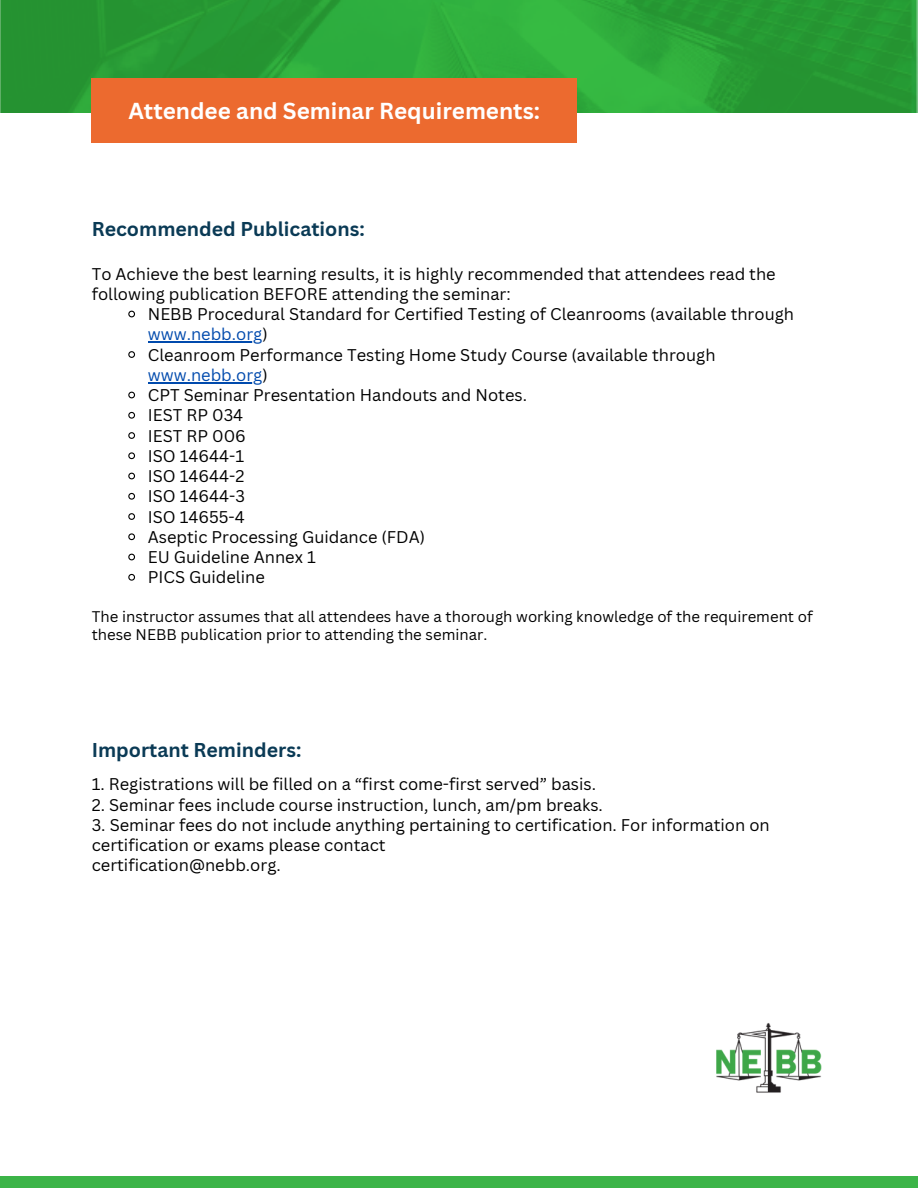
<style>
.page{position:relative;width:918px;height:1188px;background:#fff}
.page>*{position:absolute;margin:0;border:0;box-sizing:border-box;transform-origin:0 0}
.t1{font:700 22.5px "Canva Sans";color:#fff}
.t2{font:700 19.5px "Canva Sans";color:#0a3a55}
.t3{font:16.5px/20.2px "Canva Sans";color:#000}
.t4{font:15px/18px "Canva Sans";color:#000}
.s1{color:#004aad}
</style>
<div class="page">
<div style="left:0;top:1177px;width:918px;height:11px;background:#3cb448"></div>
<img style="left:0;top:0;width:918px;height:112px">
<div style="left:92px;top:78px;width:485px;height:65px;background:#ec6a2f"></div>
<svg style="left:128px;top:310px;width:7px;height:8px"></svg>
<hr style="left:148px;top:342px;width:114px;height:1px;background:#004aad">
<svg style="left:128px;top:351px;width:7px;height:7px"></svg>
<hr style="left:148px;top:382px;width:114px;height:1px;background:#004aad">
<svg style="left:128px;top:391px;width:7px;height:8px"></svg>
<svg style="left:128px;top:411px;width:7px;height:8px"></svg>
<svg style="left:128px;top:432px;width:7px;height:7px"></svg>
<svg style="left:128px;top:452px;width:7px;height:8px"></svg>
<svg style="left:128px;top:472px;width:7px;height:8px"></svg>
<svg style="left:128px;top:492px;width:7px;height:8px"></svg>
<svg style="left:128px;top:513px;width:7px;height:7px"></svg>
<svg style="left:128px;top:533px;width:7px;height:8px"></svg>
<svg style="left:128px;top:553px;width:7px;height:8px"></svg>
<svg style="left:128px;top:573px;width:7px;height:8px"></svg>
<img style="left:716px;top:1023px;width:106px;height:70px">
<p class="t1" style="left:128px;top:95px;width:413px">Attendee and Seminar Requirements:</p>
<h1 class="t2" style="left:92px;top:215px;width:275px">Recommended Publications:</h1>
<h2 class="t3" style="left:92px;top:263px;width:686px">To Achieve the best learning results, it is highly recommended that attendees read the following publication BEFORE attending the seminar:</h2>
<p class="t3" style="left:148px;top:304px;width:648px">NEBB Procedural Standard for Certified Testing of Cleanrooms (available through</p>
<p class="t3" style="left:148px;top:324px;width:569px"><span class="s1">www.nebb.org</span>)<br>Cleanroom Performance Testing Home Study Course (available through</p>
<p class="t3" style="left:148px;top:364px;width:381px"><span class="s1">www.nebb.org</span>)<br>CPT Seminar Presentation Handouts and Notes.<br>IEST RP 034</p>
<p class="t3" style="left:148px;top:425px;width:100px">IEST RP 006</p>
<p class="t3" style="left:148px;top:445px;width:98px">ISO 14644-1</p>
<p class="t3" style="left:148px;top:466px;width:98px">ISO 14644-2</p>
<p class="t3" style="left:148px;top:486px;width:99px">ISO 14644-3</p>
<p class="t3" style="left:148px;top:506px;width:99px">ISO 14655-4</p>
<p class="t3" style="left:148px;top:526px;width:279px">Aseptic Processing Guidance (FDA)</p>
<p class="t3" style="left:148px;top:547px;width:169px">EU Guideline Annex 1</p>
<p class="t3" style="left:148px;top:567px;width:119px">PICS Guideline</p>
<p class="t4" style="left:92px;top:607px;width:723px">The instructor assumes that all attendees have a thorough working knowledge of the requirement of these NEBB publication prior to attending the seminar.</p>
<p class="t2" style="left:92px;top:736px;width:211px">Important Reminders:</p>
<p class="t3" style="left:92px;top:774px;width:506px">1. Registrations will be filled on a “first come-first served” basis.</p>
<p class="t3" style="left:92px;top:794px;width:513px">2. Seminar fees include course instruction, lunch, am/pm breaks.</p>
<h2 class="t3" style="left:92px;top:814px;width:680px">3. Seminar fees do not include anything pertaining to certification. For information on certification or exams please contact</h2>
<p class="t3" style="left:92px;top:855px;width:191px">certification@nebb.org.</p>
</div>
